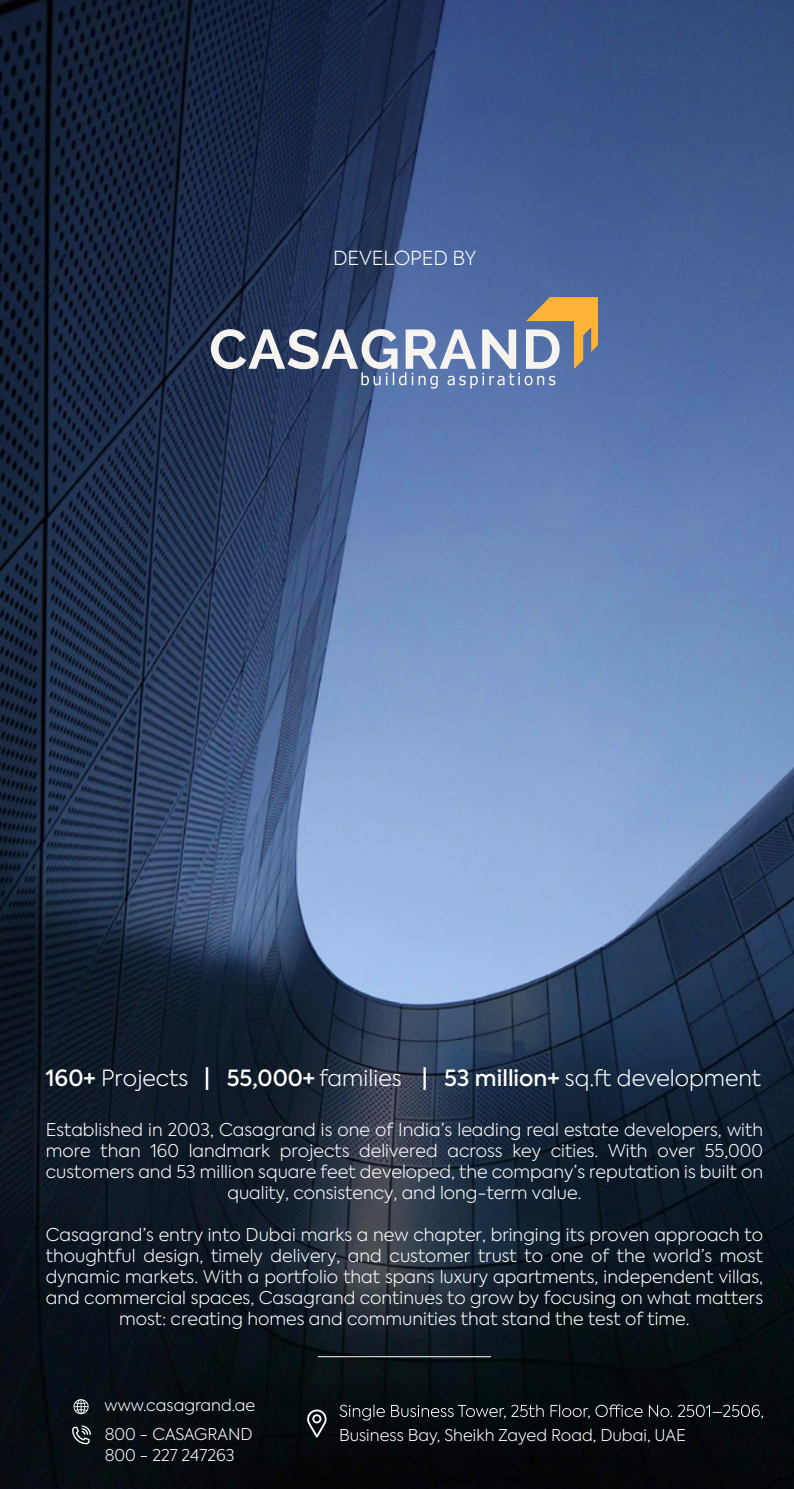
<style>
.page{position:relative;width:794px;height:1489px;background:#fff}
.page>*{position:absolute;margin:0;border:0;box-sizing:border-box;transform-origin:0 0}
.t1{font:300 22.22px "Axiforma";color:#fff}
.t2{font:300 19.25px "Axiforma";color:#fff}
.t3{font:300 17.5px/21px "Axiforma";color:#fff;text-align:center}
.t4{font:300 16.1px/29.6px "Axiforma";color:#fff}
.s1{font-weight:500}
</style>
<div class="page">
<img style="left:0;top:0;width:794px;height:1488px">
<svg style="left:211px;top:297px;width:387px;height:91px;background:#6c7893"></svg>
<hr style="left:318px;top:1356px;width:173px;height:1px;background:#fff">
<svg style="left:339px;top:1404px;width:424px;height:16px;background:#292f32"></svg>
<svg style="left:74px;top:1398px;width:15px;height:15px"></svg>
<svg style="left:72px;top:1425px;width:19px;height:18px"></svg>
<svg style="left:305px;top:1409px;width:24px;height:28px"></svg>
<p class="t2" style="left:333px;top:246px;width:145px">DEVELOPED BY</p>
<p class="t1" style="left:46px;top:1063px;width:717px"><span class="s1">160+</span> Projects <span class="s1">| 55,000+</span> families <span class="s1">| 53 million+</span> sq.ft development</p>
<p class="t3" style="left:46px;top:1119px;width:718px">Established in 2003, Casagrand is one of India’s leading real estate developers, with more than 160 landmark projects delivered across key cities. With over 55,000 customers and 53 million square feet developed, the company’s reputation is built on quality, consistency, and long-term value.</p>
<p class="t3" style="left:46px;top:1224px;width:718px">Casagrand’s entry into Dubai marks a new chapter, bringing its proven approach to thoughtful design, timely delivery, and customer trust to one of the world’s most dynamic markets. With a portfolio that spans luxury apartments, independent villas, and commercial spaces, Casagrand continues to grow by focusing on what matters most: creating homes and communities that stand the test of time.</p>
<p class="t4" style="left:105px;top:1389px;width:152px">www.casagrand.ae<br>800 - CASAGRAND</p>
<p class="t4" style="left:105px;top:1440px;width:131px">800 - 227 247263</p>
<p class="t4" style="left:339px;top:1420px;width:348px">Business Bay, Sheikh Zayed Road, Dubai, UAE</p>
</div>
